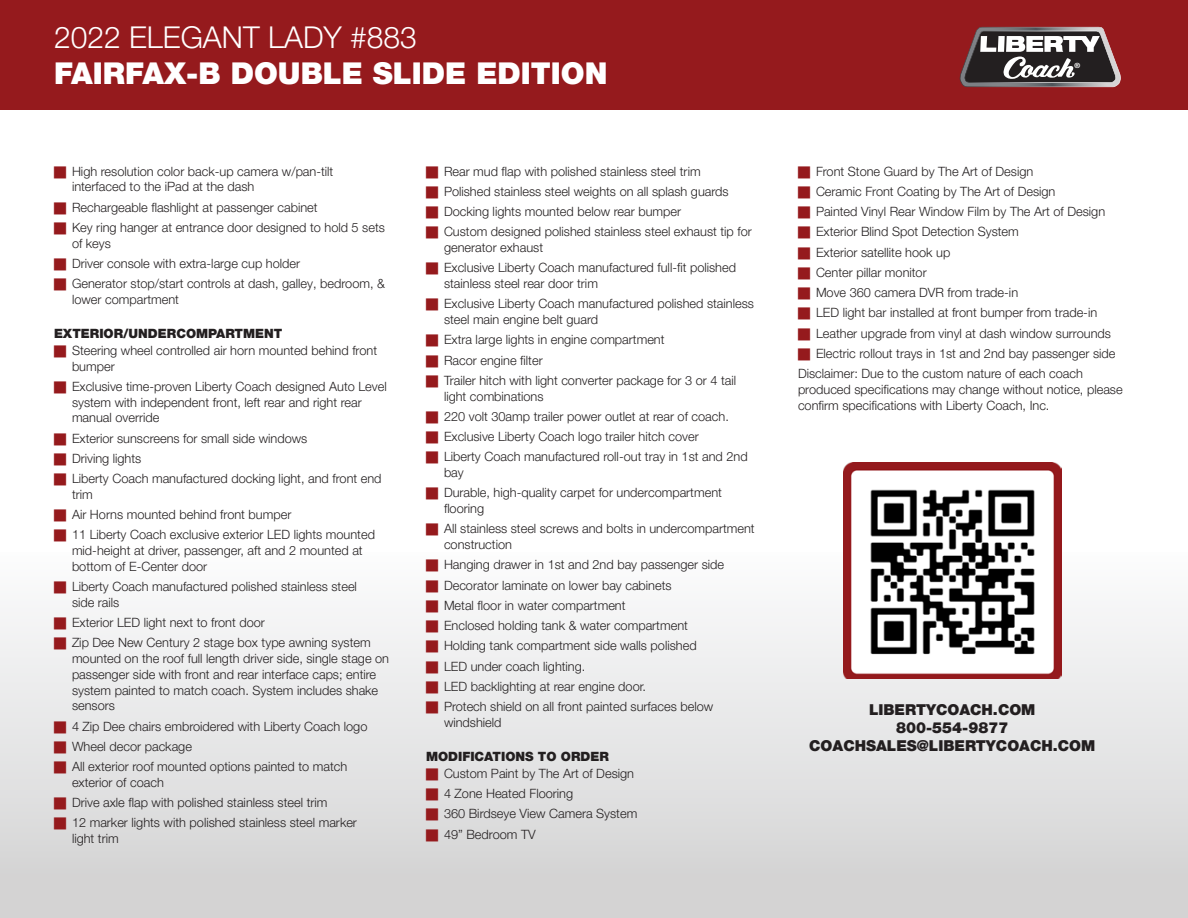
<style>
.page{position:relative;width:1188px;height:918px;background:#fff}
.page>*{position:absolute;margin:0;border:0;box-sizing:border-box;transform-origin:0 0}
.t1{font:900 30px "Helvetica Neue LT Pro";color:#fff}
.t2{font:300 30px "Helvetica Neue LT Pro";color:#fff}
.t3{font:900 15px "Helvetica Neue LT Pro";color:#231f20}
.Disclaimer{font:300 12.75px/15.8px "Helvetica Neue LT Pro";color:#231f20}
.Categories{font:900 12.75px "Helvetica Neue LT Pro";color:#231f20}
.t4{font:700 7.2px "Helvetica Neue";color:#fff}
</style>
<div class="page">
<div style="left:0;top:0;width:1188px;height:110px;background:#951a1d"></div>
<svg style="left:960px;top:27px;width:161px;height:60px;background:#6f6162"></svg>
<div style="left:0;top:553px;width:1188px;height:365px;background:linear-gradient(to bottom,#fcfdfd,#d1d0d1)"></div>
<img style="left:843px;top:463px;width:218px;height:216px">
<svg style="left:54px;top:581px;width:12px;height:12px"></svg>
<svg style="left:54px;top:617px;width:12px;height:12px"></svg>
<svg style="left:54px;top:638px;width:12px;height:12px"></svg>
<svg style="left:54px;top:721px;width:12px;height:12px"></svg>
<svg style="left:54px;top:741px;width:12px;height:12px"></svg>
<svg style="left:54px;top:761px;width:12px;height:12px"></svg>
<svg style="left:54px;top:797px;width:12px;height:12px"></svg>
<svg style="left:54px;top:818px;width:12px;height:12px"></svg>
<svg style="left:426px;top:560px;width:12px;height:12px"></svg>
<svg style="left:426px;top:580px;width:12px;height:12px"></svg>
<svg style="left:426px;top:600px;width:12px;height:12px"></svg>
<svg style="left:426px;top:620px;width:12px;height:12px"></svg>
<svg style="left:426px;top:641px;width:12px;height:12px"></svg>
<svg style="left:426px;top:661px;width:12px;height:12px"></svg>
<svg style="left:426px;top:681px;width:12px;height:12px"></svg>
<svg style="left:426px;top:701px;width:12px;height:12px"></svg>
<svg style="left:426px;top:768px;width:12px;height:12px"></svg>
<svg style="left:426px;top:788px;width:12px;height:12px"></svg>
<svg style="left:426px;top:809px;width:12px;height:12px"></svg>
<svg style="left:426px;top:829px;width:12px;height:12px"></svg>
<h1 class="t2" style="left:54px;top:19px;width:364px">2022 ELEGANT LADY #883</h1>
<h1 class="t1" style="left:54px;top:55px;width:555px">FAIRFAX-B DOUBLE SLIDE EDITION</h1>
<p class="t4" style="left:1075px;top:61px;width:7px">®</p>
<p class="Disclaimer" style="left:72px;top:163px;width:263px">High resolution color back-up camera w/pan-tilt interfaced to the iPad at the dash</p>
<p class="Disclaimer" style="left:72px;top:199px;width:247px">Rechargeable flashlight at passenger cabinet</p>
<p class="Disclaimer" style="left:72px;top:219px;width:314px">Key ring hanger at entrance door designed to hold 5 sets of keys</p>
<p class="Disclaimer" style="left:72px;top:255px;width:230px">Driver console with extra-large cup holder</p>
<p class="Disclaimer" style="left:72px;top:275px;width:314px">Generator stop/start controls at dash, galley, bedroom, &amp; lower compartment</p>
<p class="Categories" style="left:54px;top:325px;width:230px">EXTERIOR/UNDERCOMPARTMENT</p>
<p class="Disclaimer" style="left:72px;top:342px;width:307px">Steering wheel controlled air horn mounted behind front bumper</p>
<p class="Disclaimer" style="left:72px;top:378px;width:316px">Exclusive time-proven Liberty Coach designed Auto Level system with independent front, left rear and right rear manual override</p>
<p class="Disclaimer" style="left:72px;top:430px;width:237px">Exterior sunscreens for small side windows</p>
<p class="Disclaimer" style="left:72px;top:450px;width:71px">Driving lights</p>
<p class="Disclaimer" style="left:72px;top:470px;width:311px">Liberty Coach manufactured docking light, and front end trim</p>
<p class="Disclaimer" style="left:72px;top:506px;width:221px">Air Horns mounted behind front bumper</p>
<p class="Disclaimer" style="left:72px;top:527px;width:304px">11 Liberty Coach exclusive exterior LED lights mounted mid-height at driver, passenger, aft and 2 mounted at bottom of E-Center door</p>
<p class="Disclaimer" style="left:72px;top:578px;width:287px">Liberty Coach manufactured polished stainless steel side rails</p>
<p class="Disclaimer" style="left:72px;top:614px;width:194px">Exterior LED light next to front door</p>
<p class="Disclaimer" style="left:72px;top:635px;width:319px">Zip Dee New Century 2 stage box type awning system mounted on the roof full length driver side, single stage on passenger side with front and rear interface caps; entire system painted to match coach. System includes shake sensors</p>
<p class="Disclaimer" style="left:72px;top:718px;width:297px">4 Zip Dee chairs embroidered with Liberty Coach logo</p>
<p class="Disclaimer" style="left:72px;top:738px;width:122px">Wheel decor package</p>
<p class="Disclaimer" style="left:72px;top:758px;width:277px">All exterior roof mounted options painted to match exterior of coach</p>
<p class="Disclaimer" style="left:72px;top:794px;width:257px">Drive axle flap with polished stainless steel trim</p>
<p class="Disclaimer" style="left:72px;top:815px;width:287px">12 marker lights with polished stainless steel marker light trim</p>
<p class="Disclaimer" style="left:444px;top:163px;width:258px">Rear mud flap with polished stainless steel trim</p>
<p class="Disclaimer" style="left:444px;top:183px;width:286px">Polished stainless steel weights on all splash guards</p>
<p class="Disclaimer" style="left:444px;top:203px;width:239px">Docking lights mounted below rear bumper</p>
<p class="Disclaimer" style="left:444px;top:224px;width:309px">Custom designed polished stainless steel exhaust tip for generator exhaust</p>
<p class="Disclaimer" style="left:444px;top:260px;width:294px">Exclusive Liberty Coach manufactured full-fit polished stainless steel rear door trim</p>
<p class="Disclaimer" style="left:444px;top:296px;width:312px">Exclusive Liberty Coach manufactured polished stainless steel main engine belt guard</p>
<p class="Disclaimer" style="left:444px;top:332px;width:222px">Extra large lights in engine compartment</p>
<p class="Disclaimer" style="left:444px;top:352px;width:100px">Racor engine filter</p>
<p class="Disclaimer" style="left:444px;top:372px;width:294px">Trailer hitch with light converter package for 3 or 4 tail light combinations</p>
<p class="Disclaimer" style="left:444px;top:408px;width:286px">220 volt 30amp trailer power outlet at rear of coach.</p>
<p class="Disclaimer" style="left:444px;top:428px;width:256px">Exclusive Liberty Coach logo trailer hitch cover</p>
<p class="Disclaimer" style="left:444px;top:449px;width:305px">Liberty Coach manufactured roll-out tray in 1st and 2nd bay</p>
<p class="Disclaimer" style="left:444px;top:485px;width:279px">Durable, high-quality carpet for undercompartment flooring</p>
<p class="Disclaimer" style="left:444px;top:521px;width:312px">All stainless steel screws and bolts in undercompartment construction</p>
<p class="Disclaimer" style="left:444px;top:557px;width:282px">Hanging drawer in 1st and 2nd bay passenger side</p>
<p class="Disclaimer" style="left:444px;top:577px;width:229px">Decorator laminate on lower bay cabinets</p>
<p class="Disclaimer" style="left:444px;top:597px;width:183px">Metal floor in water compartment</p>
<p class="Disclaimer" style="left:444px;top:617px;width:245px">Enclosed holding tank &amp; water compartment</p>
<p class="Disclaimer" style="left:444px;top:638px;width:254px">Holding tank compartment side walls polished</p>
<p class="Disclaimer" style="left:444px;top:658px;width:143px">LED under coach lighting.</p>
<p class="Disclaimer" style="left:444px;top:678px;width:204px">LED backlighting at rear engine door.</p>
<p class="Disclaimer" style="left:444px;top:698px;width:271px">Protech shield on all front painted surfaces below windshield</p>
<p class="Categories" style="left:426px;top:748px;width:184px">MODIFICATIONS TO ORDER</p>
<p class="Disclaimer" style="left:444px;top:765px;width:192px">Custom Paint by The Art of Design</p>
<p class="Disclaimer" style="left:444px;top:785px;width:131px">4 Zone Heated Flooring</p>
<p class="Disclaimer" style="left:444px;top:806px;width:195px">360 Birdseye View Camera System</p>
<p class="Disclaimer" style="left:444px;top:826px;width:93px">49” Bedroom TV</p>
<p class="Disclaimer" style="left:816px;top:163px;width:219px">Front Stone Guard by The Art of Design</p>
<p class="Disclaimer" style="left:816px;top:183px;width:241px">Ceramic Front Coating by The Art of Design</p>
<p class="Disclaimer" style="left:816px;top:203px;width:291px">Painted Vinyl Rear Window Film by The Art of Design</p>
<p class="Disclaimer" style="left:816px;top:224px;width:204px">Exterior Blind Spot Detection System</p>
<p class="Disclaimer" style="left:816px;top:244px;width:136px">Exterior satellite hook up</p>
<p class="Disclaimer" style="left:816px;top:264px;width:112px">Center pillar monitor</p>
<p class="Disclaimer" style="left:816px;top:284px;width:204px">Move 360 camera DVR from trade-in</p>
<p class="Disclaimer" style="left:816px;top:305px;width:283px">LED light bar installed at front bumper from trade-in</p>
<p class="Disclaimer" style="left:816px;top:325px;width:296px">Leather upgrade from vinyl at dash window surrounds</p>
<p class="Disclaimer" style="left:816px;top:345px;width:301px">Electric rollout trays in 1st and 2nd bay passenger side</p>
<p class="Disclaimer" style="left:798px;top:365px;width:326px">Disclaimer: Due to the custom nature of each coach produced specifications may change without notice, please confirm specifications with Liberty Coach, Inc.</p>
<p class="t3" style="left:869px;top:701px;width:168px">LIBERTYCOACH.COM</p>
<p class="t3" style="left:896px;top:719px;width:114px">800-554-9877</p>
<p class="t3" style="left:809px;top:737px;width:288px">COACHSALES@LIBERTYCOACH.COM</p>
</div>
